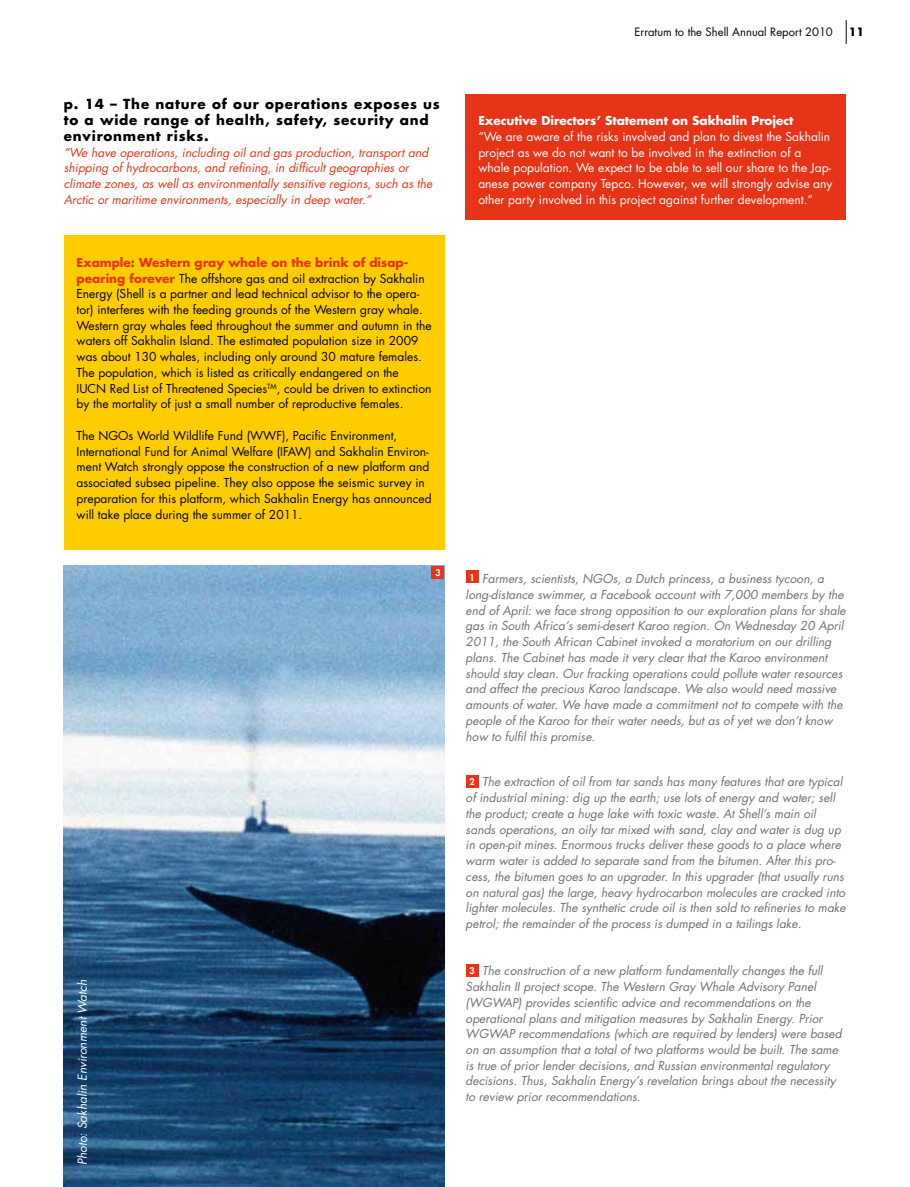
<style>
.page{position:relative;width:910px;height:1187px;background:#fff}
.page>*{position:absolute;margin:0;border:0;box-sizing:border-box;transform-origin:0 0}
.t1{font:700 13.5px/15.8px "Futura Std";letter-spacing:.06em;color:#000}
.t2{font:italic 12px/15.8px "Futura Std";color:#6f6f6e}
.t3{font:12px/15.8px "Futura Std";color:#000}
.t4{font:12px/15.8px "Futura Std";color:#fff}
.t5{font:italic 12px/15.8px "Futura Std";color:#e63418}
.t6{font:700 12px "Futura Std";color:#fff}
.t7{font:italic 12px "Futura Std";color:#fff}
.t8{font:11.25px "Futura Std";color:#000}
.t9{font:700 11.25px "Futura Std";color:#000}
.t10{font:800 9px "Futura Std";color:#fff}
.s1{font-weight:700;color:#e63418}
.s2{font-weight:800;font-style:normal;font-size:9px;color:#fff}
</style>
<div class="page">
<img style="left:64px;top:566px;width:380px;height:620px">
<div style="left:64px;top:235px;width:380px;height:315px;background:#fc0"></div>
<div style="left:466px;top:94px;width:380px;height:125px;background:#e63418"></div>
<svg style="left:846px;top:21px;width:1px;height:22px"></svg>
<div style="left:432px;top:566px;width:12px;height:12px;background:#e63418"></div>
<div style="left:466px;top:570px;width:12px;height:13px;background:#e63418"></div>
<div style="left:466px;top:775px;width:12px;height:12px;background:#e63418"></div>
<div style="left:466px;top:963px;width:12px;height:13px;background:#e63418"></div>
<p class="t1" style="left:64px;top:96px;width:378px">p. 14 – The nature of our operations exposes us to a wide range of health, safety, security and environment risks.</p>
<p class="t5" style="left:64px;top:144px;width:370px">“We have operations, including oil and gas production, transport and shipping of hydrocarbons, and refining, in difficult geographies or climate zones, as well as environmentally sensitive regions, such as the Arctic or maritime environments, especially in deep water.”</p>
<p class="t3" style="left:77px;top:254px;width:357px"><span class="s1">Example: Western gray whale on the brink of disap&shy;pearing forever</span> The offshore gas and oil extraction by Sakhalin Energy (Shell is a partner and lead technical advisor to the opera&shy;tor) interferes with the feeding grounds of the Western gray whale.<br>Western gray whales feed throughout the summer and autumn in the waters off Sakhalin Island. The estimated population size in 2009 was about 130 whales, including only around 30 mature females.<br>The population, which is listed as critically endangered on the<br>IUCN</p>
<p class="t3" style="left:77px;top:380px;width:356px;text-indent:33px">Red List of Threatened Species<sup>TM</sup> , could be driven to extinction by the mortality of just a small number of reproductive females.</p>
<p class="t3" style="left:77px;top:428px;width:357px">The NGOs World Wildlife Fund (WWF), Pacific Environment,<br>I nternational Fund for Animal Welfare (IFAW) and Sakhalin Environ&shy;ment Watch strongly oppose the construction of a new platform and associated subsea pipeline. They also oppose the seismic survey in preparation for this platform, which Sakhalin Energy has announced will take place during the summer of 2011.</p>
<p class="t7" style="left:75px;top:1165px;width:187px;rotate:-90deg">Photo: Sakhalin Environment Watch</p>
<p class="t10" style="left:435px;top:567px;width:7px">3</p>
<p class="t8" style="left:635px;top:25px;width:200px">Erratum to the Shell Annual Report 2010</p>
<p class="t9" style="left:849px;top:24px;width:17px">11</p>
<p class="t6" style="left:478px;top:113px;width:317px">Executive Directors’ Statement on Sakhalin Project</p>
<p class="t4" style="left:478px;top:129px;width:356px">“We are aware of the risks involved and plan to divest the Sakhalin project as we do not want to be involved in the extinction of a whale population. We expect to be able to sell our share to the Jap&shy;anese power company Tepco. H owever, we will strongly advise any other party involved in this project against further development.”</p>
<p class="t2" style="left:466px;top:571px;width:382px;text-indent:4px"><sup>1</sup> Farmers, scientists, NGOs, a Dutch princess, a business tycoon, a long-distance swimmer, a Facebook account with 7,000 members by the end of April: we face strong opposition to our exploration plans for shale gas in South Africa’s semi-desert Karoo region. On Wednesday 20 April 2011, the South African Cabinet invoked a moratorium on our drilling plans. The Cabinet has made it very clear that the Karoo environment should stay clean. Our fracking operations could pollute water resources and affect the precious Karoo landscape. We also would need massive amounts of water. We have made a commitment not to compete with the people of the Karoo for their water needs, but as of yet we don’t know how to fulfil this promise.</p>
<p class="t2" style="left:466px;top:774px;width:382px;text-indent:4px"><span class="s2">2</span> The extraction of oil from tar sands has many features that are typical of industrial mining: dig up the earth; use lots of energy and water; sell the product; create a huge lake with toxic waste. At Shell’s main oil sands operations, an oily tar mixed with sand, clay and water is dug up in open-pit mines. Enormous trucks deliver these goods to a place where warm water is added to separate sand from the bitumen. After this pro&shy;cess, the bitumen goes to an upgrader. In this upgrader (that usually runs on natural gas) the large, heavy hydrocarbon molecules are cracked into lighter molecules. The synthetic crude oil is then sold to refineries to make petrol; the remainder of the process is dumped in a tailings lake.</p>
<p class="t2" style="left:466px;top:963px;width:378px;text-indent:4px"><span class="s2">3</span> The construction of a new platform fundamentally changes the full Sakhalin II project scope. The Western Gray Whale Advisory Panel (WGWAP) provides scientific advice and recommendations on the operational plans and mitigation measures by Sakhalin Energy. Prior WGWAP recommendations (which are required by lenders) were based on an assumption that a total of two platforms would be built. The same is true of prior lender decisions, and Russian environmental regulatory decisions. Thus, Sakhalin Energy’s revelation brings about the necessity to review prior recommendations.</p>
</div>
